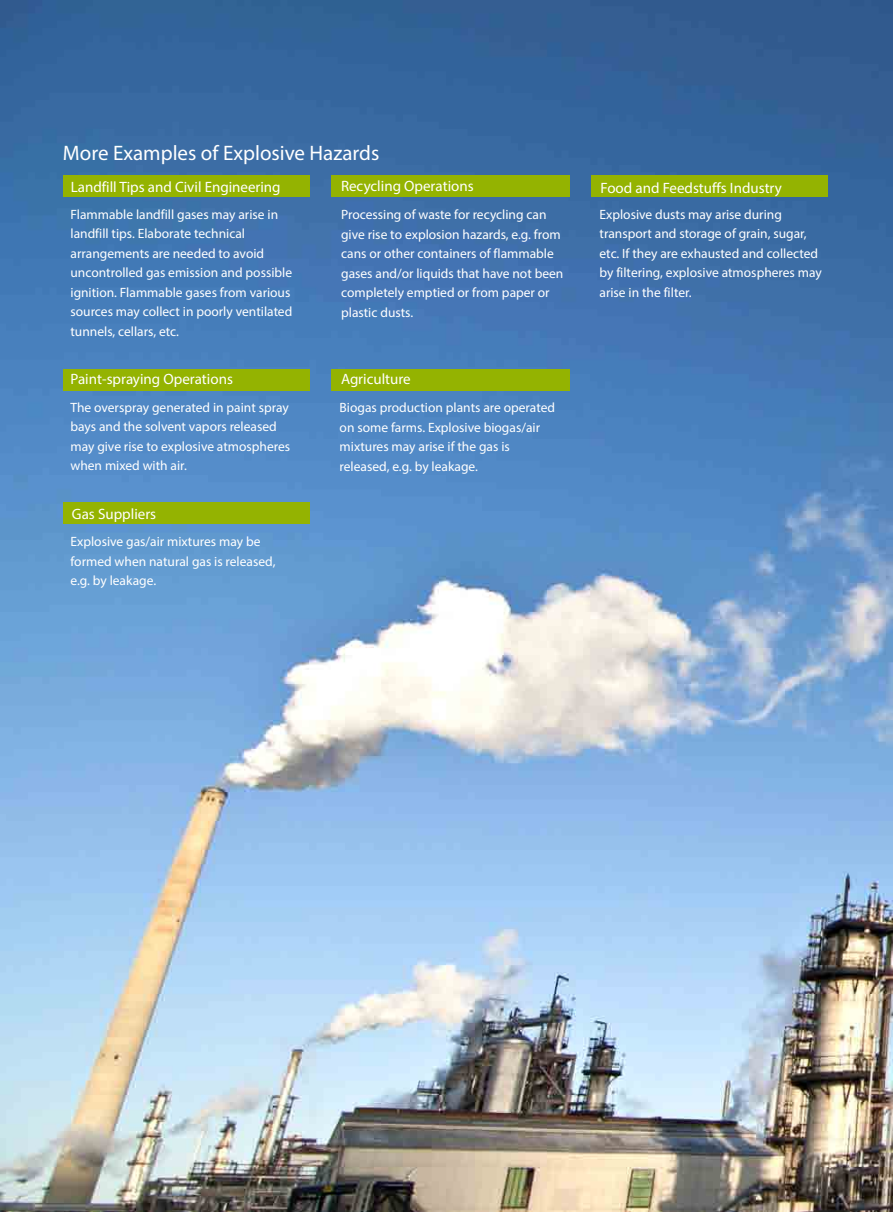
<style>
.page{position:relative;width:893px;height:1212px;background:#fff}
.page>*{position:absolute;margin:0;border:0;box-sizing:border-box;transform-origin:0 0}
.t1{font:21px "Myriad Pro";color:#fff}
.t2{font:15px "Myriad Pro";color:#fff}
.t3{font:13.5px/19.5px "Myriad Pro";color:#fff}
</style>
<div class="page">
<img style="left:0;top:0;width:893px;height:1212px">
<div style="left:591px;top:176px;width:237px;height:21px;background:#94b301"></div>
<div style="left:331px;top:176px;width:239px;height:21px;background:#94b301"></div>
<div style="left:331px;top:369px;width:239px;height:21px;background:#94b301"></div>
<div style="left:64px;top:176px;width:246px;height:21px;background:#94b301"></div>
<div style="left:64px;top:369px;width:246px;height:21px;background:#94b301"></div>
<div style="left:64px;top:502px;width:246px;height:21px;background:#94b301"></div>
<h1 class="t1" style="left:63px;top:144px;width:318px">More Examples of Explosive Hazards</h1>
<p class="t2" style="left:71px;top:181px;width:211px">Landfill Tips and Civil Engineering</p>
<p class="t2" style="left:341px;top:180px;width:134px">Recycling Operations</p>
<p class="t2" style="left:600px;top:182px;width:183px">Food and Feedstuffs Industry</p>
<p class="t3" style="left:71px;top:206px;width:223px">Flammable landfill gases may arise in landfill tips. Elaborate technical arrangements are needed to avoid uncontrolled gas emission and possible ignition. Flammable gases from various sources may collect in poorly ventilated tunnels, cellars, etc.</p>
<p class="t3" style="left:341px;top:206px;width:224px">Processing of waste for recycling can give rise to explosion hazards, e.g. from cans or other containers of flammable gases and/or liquids that have not been completely emptied or from paper or plastic dusts.</p>
<p class="t2" style="left:70px;top:373px;width:164px">Paint-spraying Operations</p>
<p class="t2" style="left:341px;top:373px;width:71px">Agriculture</p>
<p class="t3" style="left:70px;top:399px;width:221px">The overspray generated in paint spray bays and the solvent vapors released may give rise to explosive atmospheres when mixed with air.</p>
<p class="t2" style="left:72px;top:508px;width:86px">Gas Suppliers</p>
<p class="t3" style="left:70px;top:533px;width:206px">Explosive gas/air mixtures may be formed when natural gas is released, e.g. by leakage.</p>
<p class="t3" style="left:340px;top:399px;width:217px">Biogas production plants are operated on some farms. Explosive biogas/air mixtures may arise if the gas is released, e.g. by leakage.</p>
<p class="t3" style="left:600px;top:205px;width:224px">Explosive dusts may arise during transport and storage of grain, sugar, etc. If they are exhausted and collected by filtering, explosive atmospheres may arise in the filter.</p>
</div>
